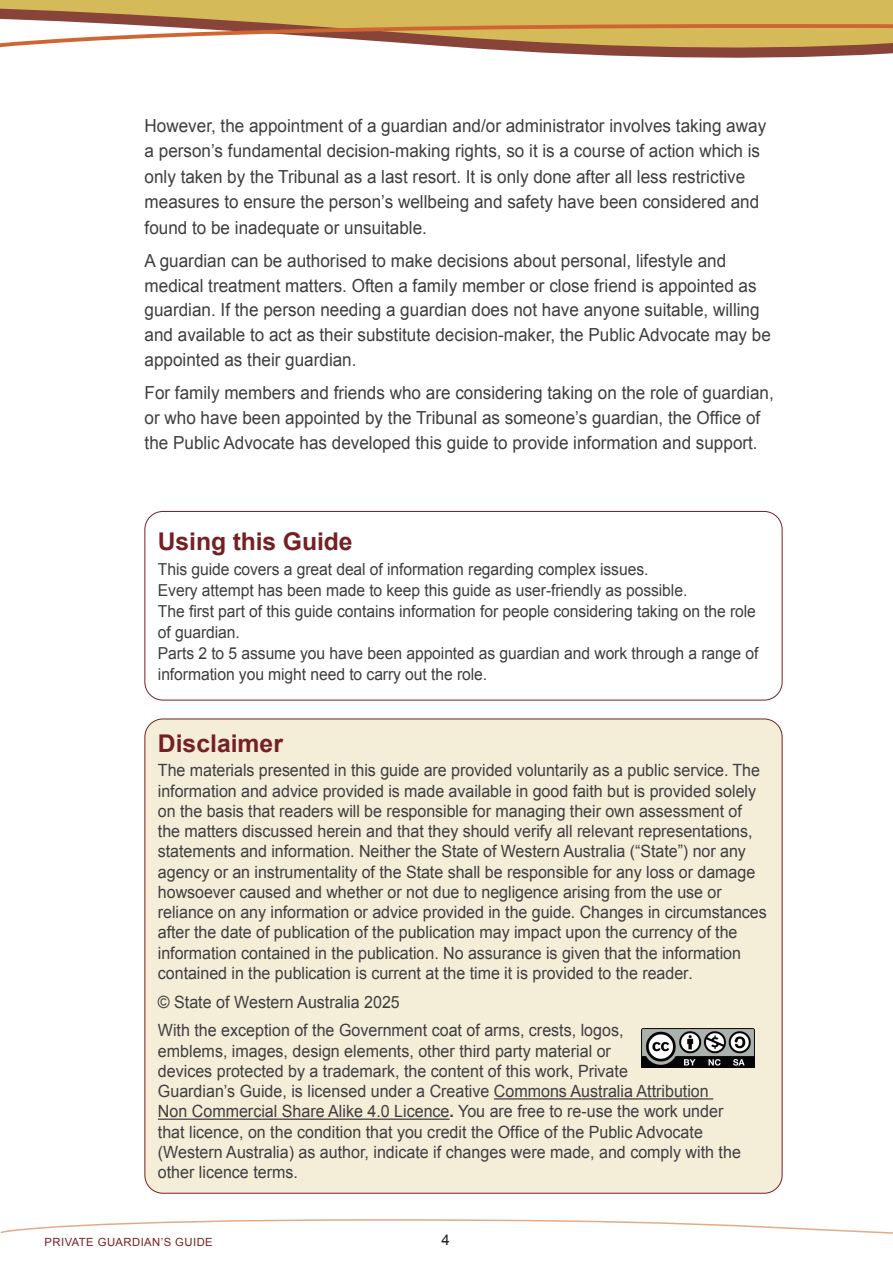
<style>
.page{position:relative;width:893px;height:1263px;background:#fff}
.page>*{position:absolute;margin:0;border:0;box-sizing:border-box;transform-origin:0 0}
.t1{font:700 24.45px "Arial";letter-spacing:-.005em;color:#762023}
.t2{font:18px/24.8px "Arial";color:#3e3e3f;scale:.95 1}
.t3{font:16.95px/20.2px "Arial";letter-spacing:-.005em;color:#3e3e3f;scale:.95 1}
.t4{font:16.5px/21px "Arial";letter-spacing:-.005em;color:#3e3e3f;scale:.95 1}
.t5{font:15px "Arial";color:#231f20}
.t6{font:11.25px "Arial";letter-spacing:.04em;color:#762023}
.s1{font-weight:700}
</style>
<div class="page">
<div style="left:145px;top:719px;width:637px;height:474px;background:#f4edd8;border-radius:18px"></div>
<hr style="left:494px;top:1098px;width:219px;height:1px;background:#3e3e3f">
<hr style="left:158px;top:1118px;width:292px;height:2px;background:#3e3e3f">
<div style="left:145px;top:511px;width:637px;height:189px;border:1px solid #762023;border-radius:18px"></div>
<img style="left:642px;top:1028px;width:112px;height:39px">
<hr style="left:0;top:0;width:893px;height:2px;background:#d5ba5a">
<svg style="left:0;top:2px;width:893px;height:56px;background:#d1b464"></svg>
<svg style="left:0;top:22px;width:893px;height:34px"></svg>
<svg style="left:0;top:1219px;width:893px;height:15px"></svg>
<p class="t2" style="left:145px;top:113px;width:656px;line-height:25.5px">However, the appointment of a guardian and/or administrator involves taking away a person’s fundamental decision-making rights, so it is a course of action which is only taken by the Tribunal as a last resort. It is only done after all less restrictive measures to ensure the person’s wellbeing and safety have been considered and found to be inadequate or unsuitable.</p>
<p class="t2" style="left:145px;top:248px;width:661px">A guardian can be authorised to make decisions about personal, lifestyle and medical treatment matters. Often a family member or close friend is appointed as guardian. If the person needing a guardian does not have anyone suitable, willing and available to act as their substitute decision-maker, the Public Advocate may be appointed as their guardian.</p>
<p class="t2" style="left:145px;top:381px;width:664px">For family members and friends who are considering taking on the role of guardian, or who have been appointed by the Tribunal as someone’s guardian, the Office of the Public Advocate has developed this guide to provide information and support.</p>
<h1 class="t1" style="left:158px;top:525px;width:196px">Using this Guide</h1>
<p class="t4" style="left:158px;top:559px;width:633px">This guide covers a great deal of information regarding complex issues.<br>Every attempt has been made to keep this guide as user-friendly as possible.<br>The first part of this guide contains information for people considering taking on the role of guardian.<br>Parts 2 to 5 assume you have been appointed as guardian and work through a range of information you might need to carry out the role.</p>
<h1 class="t1" style="left:158px;top:727px;width:127px">Disclaimer</h1>
<p class="t3" style="left:158px;top:760px;width:642px">The materials presented in this guide are provided voluntarily as a public service. The information and advice provided is made available in good faith but is provided solely on the basis that readers will be responsible for managing their own assessment of the matters discussed herein and that they should verify all relevant representations, statements and information. Neither the State of Western Australia (“State”) nor any agency or an instrumentality of the State shall be responsible for any loss or damage howsoever caused and whether or not due to negligence arising from the use or reliance on any information or advice provided in the guide. Changes in circumstances after the date of publication of the publication may impact upon the currency of the information contained in the publication. No assurance is given that the information contained in the publication is current at the time it is provided to the reader.</p>
<p class="t3" style="left:158px;top:992px;width:256px">© State of Western Australia 2025</p>
<p class="t3" style="left:158px;top:1020px;width:615px">With the exception of the Government coat of arms, crests, logos,<br>emblems, images, design elements, other third party material or<br>devices protected by a trademark, the content of this work, Private<br>Guardian’s Guide, is licensed under a Creative Commons Australia Attribution Non Commercial Share Alike 4.0 Licence<span class="s1">.</span> You are free to re-use the work under that licence, on the condition that you credit the Office of the Public Advocate (Western Australia) as author, indicate if changes were made, and comply with the other licence terms.</p>
<p class="t6" style="left:45px;top:1234px;width:170px">PRIVATE GUARDIAN’S GUIDE</p>
<p class="t5" style="left:442px;top:1229px;width:10px">4</p>
</div>
